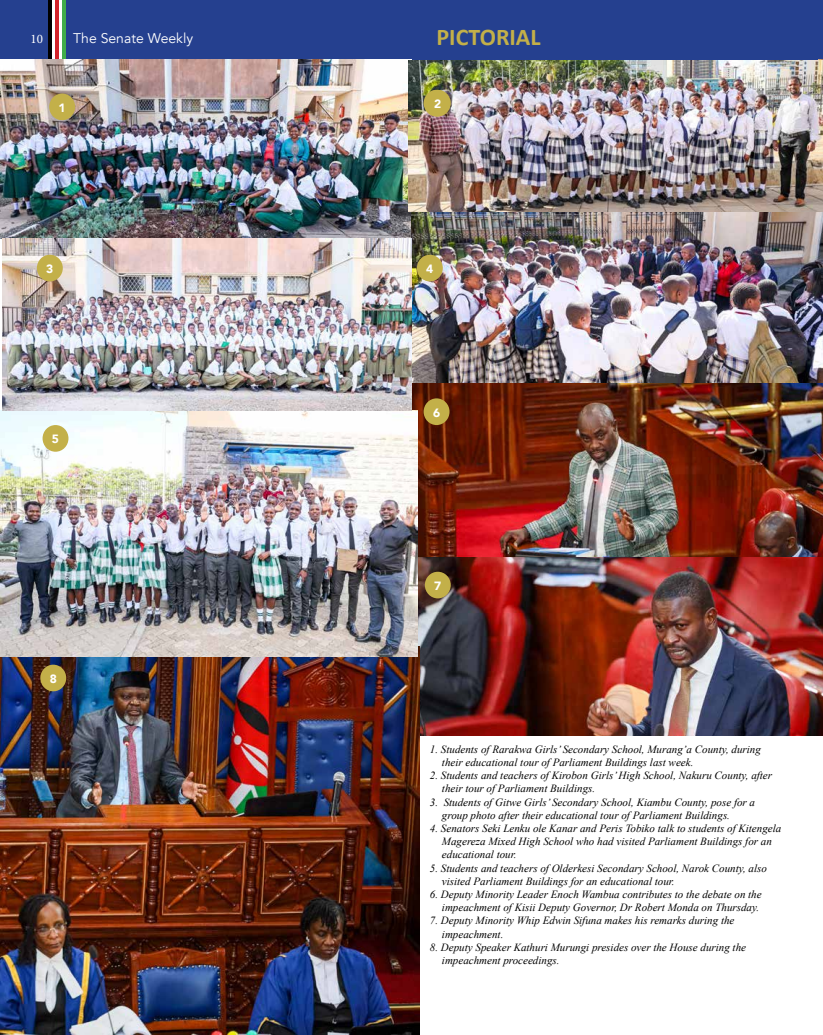
<style>
.page{position:relative;width:823px;height:1035px;background:#fff}
.page>*{position:absolute;margin:0;border:0;box-sizing:border-box;transform-origin:0 0}
.t1{font:700 24px "Calibri";color:#c3b049}
.t2{font:14px "Avenir";color:#fff}
.t3{font:13px "Minion Pro";color:#fff}
.t4{font:900 12px "Avenir";color:#fff}
.t5{font:italic 11px/13.2px "Times New Roman";color:#000}
</style>
<div class="page">
<div style="left:0;top:0;width:822px;height:60px;background:#25408f"></div>
<hr style="left:48px;top:0;width:4px;height:59px;background:#000">
<div style="left:54px;top:0;width:5px;height:59px;background:#d2232a"></div>
<div style="left:61px;top:0;width:5px;height:59px;background:#41ad49"></div>
<hr style="left:53px;top:0;width:2px;height:59px;background:#fff">
<hr style="left:59px;top:0;width:3px;height:59px;background:#fff">
<img style="left:417px;top:557px;width:405px;height:178px">
<img style="left:411px;top:382px;width:411px;height:175px">
<img style="left:0;top:60px;width:411px;height:178px">
<img style="left:0;top:647px;width:419px;height:388px">
<img style="left:0;top:410px;width:417px;height:246px">
<img style="left:411px;top:211px;width:411px;height:171px">
<img style="left:2px;top:238px;width:409px;height:172px">
<img style="left:408px;top:61px;width:414px;height:150px">
<svg style="left:423px;top:90px;width:26px;height:26px"></svg>
<div style="left:49px;top:94px;width:26px;height:26px;background:#c3b049;border-radius:50%"></div>
<div style="left:424px;top:90px;width:26px;height:26px;background:#c3b049;border-radius:50%"></div>
<div style="left:37px;top:255px;width:26px;height:26px;background:#c3b049;border-radius:50%"></div>
<div style="left:43px;top:425px;width:25px;height:27px;background:#c3b049;border-radius:50%"></div>
<div style="left:416px;top:255px;width:26px;height:26px;background:#c3b049;border-radius:50%"></div>
<div style="left:423px;top:398px;width:26px;height:27px;background:#c3b049;border-radius:50%"></div>
<div style="left:424px;top:572px;width:26px;height:26px;background:#c3b049;border-radius:50%"></div>
<div style="left:40px;top:664px;width:26px;height:27px;background:#c3b049;border-radius:50%"></div>
<p class="t3" style="left:31px;top:30px;width:14px">10</p>
<p class="t2" style="left:73px;top:30px;width:121px">The Senate Weekly</p>
<h1 class="t1" style="left:436px;top:20px;width:106px">PICTORIAL</h1>
<p class="t4" style="left:59px;top:97px;width:9px">1</p>
<p class="t4" style="left:434px;top:93px;width:9px">2</p>
<p class="t4" style="left:433px;top:93px;width:9px">5</p>
<p class="t4" style="left:46px;top:258px;width:9px">3</p>
<p class="t4" style="left:52px;top:429px;width:9px">5</p>
<p class="t4" style="left:50px;top:668px;width:9px">8</p>
<p class="t4" style="left:426px;top:258px;width:9px">4</p>
<p class="t4" style="left:433px;top:402px;width:9px">6</p>
<p class="t4" style="left:434px;top:575px;width:9px">7</p>
<p class="t5" style="left:441px;top:742px;width:320px;text-indent:-12px">1. Students of Rarakwa Girls’ Secondary School, Murang’a County, during their educational tour of Parliament Buildings last week.</p>
<p class="t5" style="left:441px;top:768px;width:331px;text-indent:-12px">2. Students and teachers of Kirobon Girls’ High School, Nakuru County, after their tour of Parliament Buildings.</p>
<p class="t5" style="left:441px;top:795px;width:314px;text-indent:-12px">3. Students of Gitwe Girls’ Secondary School, Kiambu County, pose for a group photo after their educational tour of Parliament Buildings.</p>
<p class="t5" style="left:441px;top:821px;width:340px;text-indent:-12px">4. Senators Seki Lenku ole Kanar and Peris Tobiko talk to students of Kitengela<br>Magereza Mixed High School who had visited Parliament Buildings for an educational tour.</p>
<p class="t5" style="left:441px;top:861px;width:326px;text-indent:-12px">5. Students and teachers of Olderkesi Secondary School, Narok County, also visited Parliament Buildings for an educational tour.</p>
<p class="t5" style="left:429px;top:887px;width:333px;text-align:right">6. Deputy Minority Leader Enoch Wambua contributes to the debate on the impeachment of Kisii Deputy Governor, Dr Robert Monda on Thursday.</p>
<p class="t5" style="left:441px;top:914px;width:294px;text-indent:-12px">7. Deputy Minority Whip Edwin Sifuna makes his remarks during the impeachment.</p>
<p class="t5" style="left:441px;top:940px;width:305px;text-indent:-12px">8. Deputy Speaker Kathuri Murungi presides over the House during the impeachment proceedings.</p>
</div>
